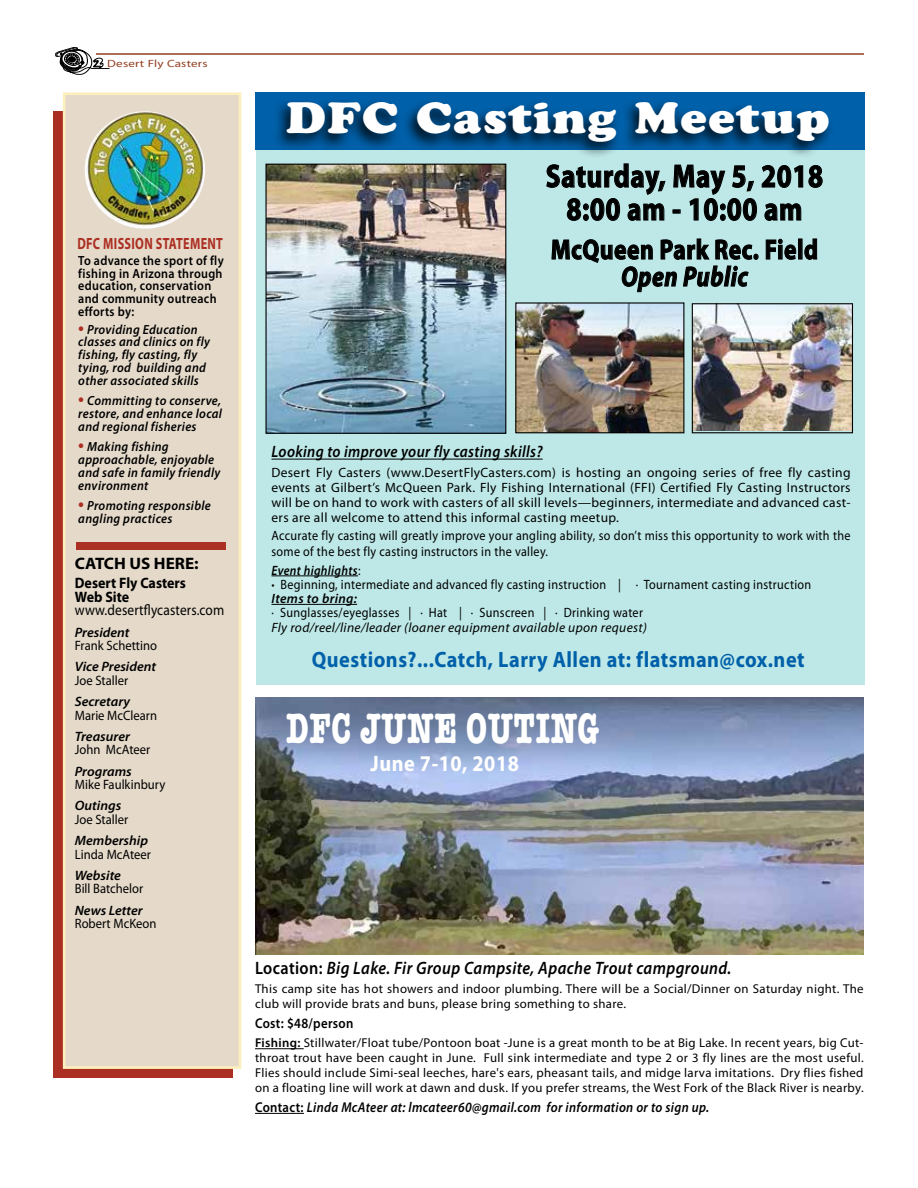
<style>
.page{position:relative;width:918px;height:1188px;background:#fff}
.page>*{position:absolute;margin:0;border:0;box-sizing:border-box;transform-origin:0 0}
.t1{font:700 43.95px "American Typewriter";letter-spacing:.025em;color:#fff;scale:.69 1}
.t2{font:43.35px "Cooper Black Std";letter-spacing:.035em;color:#fff;scale:1.09 1}
.t3{font:700 32.7px/33px "Myriad Pro";letter-spacing:.025em;color:#000;text-align:center;scale:.83 1}
.t4{font:700 28.35px "Myriad Pro";letter-spacing:.025em;color:#000;scale:.83 1}
.t5{font:italic 700 28.35px "Myriad Pro";letter-spacing:.025em;color:#000;scale:.83 1}
.t6{font:700 22.5px "Myriad Pro";letter-spacing:.025em;color:#fff;scale:.9 1}
.t7{font:700 22.35px "Myriad Pro";letter-spacing:.025em;color:#0060a9;scale:.91 1}
.t8{font:italic 600 18px "Myriad Pro";letter-spacing:.025em;color:#000;scale:.9 1}
.t9{font:700 16.65px "Myriad Pro";color:#000}
.t10{font:italic 600 16.5px "Myriad Pro";letter-spacing:.025em;color:#000;scale:.9 1}
.t11{font:700 16.35px "Myriad Pro";letter-spacing:.025em;color:#ac2f23;scale:.75 1}
.t12{font:15.15px "Myriad Pro";letter-spacing:.01em;color:#000;scale:.89 1}
.t13{font:700 15.15px/13.6px "Myriad Pro";color:#000;scale:.93 1}
.t14{font:italic 600 14.25px "Myriad Pro";letter-spacing:.025em;color:#000;scale:.9 1}
.t15{font:600 14.25px "Myriad Pro";letter-spacing:.025em;color:#000;scale:.9 1}
.t16{font:13.65px "Myriad Pro";color:#000;scale:.93 1}
.t17{font:italic 600 13.65px "Myriad Pro";color:#000}
.t18{font:13.5px/14.2px "Myriad Pro";letter-spacing:.025em;color:#000;scale:.9 1}
.t19{font:13.5px/15px "Myriad Pro";letter-spacing:.025em;color:#000;text-align:justify}
.t20{font:italic 13.5px "Myriad Pro";letter-spacing:.025em;color:#000}
.t21{font:italic 600 13.35px/12.9px "Myriad Pro";letter-spacing:.025em;color:#000;scale:.94 1}
.t22{font:600 13.35px/12.9px "Myriad Pro";letter-spacing:.025em;color:#000;scale:.91 1}
.t23{font:12.9px/15px "Myriad Pro";letter-spacing:.025em;color:#000}
.t24{font:10.5px "Myriad Pro";letter-spacing:.015em;color:#933f22;scale:1.25 1}
.s1{font-size:19.95px;color:#ac2f23}
.s2{font-weight:600;font-style:italic}
.s3{font-weight:700}
.s4{font-style:normal}
.s5{font-weight:600}
</style>
<div class="page">
<svg style="left:55px;top:47px;width:55px;height:28px"></svg>
<hr style="left:96px;top:53px;width:768px;height:2px;background:#933f22">
<div style="left:53px;top:111px;width:180px;height:967px;background:#ac2f23"></div>
<div style="left:63px;top:92px;width:178px;height:977px;background:#e5daca;border:3px solid #fbf0bc"></div>
<img style="left:85px;top:111px;width:120px;height:118px">
<div style="left:76px;top:542px;width:150px;height:8px;background:#ac2f23"></div>
<div style="left:256px;top:134px;width:608px;height:551px;background:#bde8e7"></div>
<img style="left:267px;top:166px;width:237px;height:266px">
<div style="left:265px;top:164px;width:241px;height:270px;border:1px solid #000"></div>
<div style="left:255px;top:92px;width:609px;height:58px;background:#0060a9"></div>
<div style="left:271px;top:98px;width:564px;height:61px;background:#000;opacity:.85"></div>
<svg style="left:809px;top:165px;width:13px;height:23px"></svg>
<svg style="left:547px;top:164px;width:118px;height:57px"></svg>
<svg style="left:673px;top:147px;width:130px;height:74px"></svg>
<svg style="left:766px;top:239px;width:30px;height:21px"></svg>
<div style="left:798px;top:239px;width:4px;height:20px;border:1px solid #000"></div>
<svg style="left:805px;top:239px;width:12px;height:21px"></svg>
<svg style="left:552px;top:239px;width:206px;height:53px"></svg>
<img style="left:517px;top:304px;width:165px;height:127px">
<div style="left:515px;top:302px;width:169px;height:131px;border:1px solid #000"></div>
<img style="left:694px;top:305px;width:157px;height:126px">
<div style="left:692px;top:303px;width:161px;height:130px;border:1px solid #000"></div>
<hr style="left:271px;top:459px;width:272px;height:1px;background:#000">
<hr style="left:271px;top:576px;width:87px;height:1px;background:#000">
<hr style="left:271px;top:604px;width:86px;height:1px;background:#000">
<hr style="left:255px;top:1048px;width:49px;height:1px;background:#000">
<hr style="left:255px;top:1113px;width:49px;height:1px;background:#000">
<img style="left:255px;top:698px;width:609px;height:256px">
<p class="t24" style="left:107px;top:57px;width:82px">Desert Fly Casters</p>
<p class="t11" style="left:77px;top:233px;width:196px">DFC MISSION STATEMENT</p>
<p class="t22" style="left:78px;top:254px;width:161px">To advance the sport of fly fishing in Arizona through education, conservation and community outreach efforts by:</p>
<p class="t21" style="left:78px;top:322px;width:142px"><span class="s1">•</span> Providing Education classes and clinics on fly fishing, fly casting, fly tying, rod building and other associated skills</p>
<p class="t21" style="left:78px;top:394px;width:154px;text-align:justify"><span class="s1">•</span> Committing to conserve, restore, and enhance local and regional fisheries</p>
<p class="t21" style="left:78px;top:440px;width:153px"><span class="s1">•</span> Making fishing approachable, enjoyable and safe in family friendly environment</p>
<p class="t21" style="left:78px;top:499px;width:143px"><span class="s1">•</span> Promoting responsible angling practices</p>
<p class="t9" style="left:75px;top:552px;width:125px">CATCH US HERE:</p>
<p class="t13" style="left:75px;top:576px;width:121px">Desert Fly Casters<br>Web Site</p>
<p class="t12" style="left:75px;top:601px;width:169px">www.desertflycasters.com</p>
<p class="t17" style="left:75px;top:623px;width:56px">President</p>
<p class="t16" style="left:75px;top:637px;width:90px">Frank Schettino</p>
<p class="t17" style="left:75px;top:658px;width:83px">Vice President</p>
<p class="t16" style="left:75px;top:672px;width:59px">Joe Staller</p>
<p class="t17" style="left:75px;top:693px;width:57px">Secretary</p>
<p class="t16" style="left:75px;top:707px;width:90px">Marie McClearn</p>
<p class="t17" style="left:75px;top:728px;width:57px">Treasurer</p>
<p class="t16" style="left:75px;top:741px;width:83px">John McAteer</p>
<p class="t17" style="left:75px;top:762px;width:58px">Programs</p>
<p class="t16" style="left:75px;top:776px;width:99px">Mike Faulkinbury</p>
<p class="t17" style="left:75px;top:797px;width:48px">Outings</p>
<p class="t16" style="left:75px;top:811px;width:59px">Joe Staller</p>
<p class="t17" style="left:75px;top:832px;width:75px">Membership</p>
<p class="t16" style="left:75px;top:846px;width:83px">Linda McAteer</p>
<p class="t17" style="left:75px;top:867px;width:48px">Website</p>
<p class="t16" style="left:75px;top:880px;width:75px">Bill Batchelor</p>
<p class="t17" style="left:75px;top:901px;width:70px">News Letter</p>
<p class="t16" style="left:75px;top:915px;width:89px">Robert McKeon</p>
<h2 class="t2" style="left:286px;top:92px;width:500px">DFC Casting Meetup</h2>
<h3 class="t3" style="left:546px;top:158px;width:335px">Saturday, May 5, 2018<br>8:00 am - 10:00 am</h3>
<h3 class="t4" style="left:551px;top:231px;width:323px">McQueen Park Rec. Field</h3>
<h3 class="t5" style="left:621px;top:258px;width:154px">Open Public</h3>
<p class="t10" style="left:271px;top:441px;width:303px">Looking to improve your fly casting skills?</p>
<p class="t19" style="left:271px;top:465px;width:581px">Desert Fly Casters (www.DesertFlyCasters.com) is hosting an ongoing series of free fly casting events at Gilbert’s McQueen Park. Fly Fishing International (FFI) Certified Fly Casting Instructors will be on hand to work with casters of all skill levels—beginners, intermediate and advanced cast&shy;ers are all welcome to attend this informal casting meetup.</p>
<p class="t18" style="left:271px;top:527px;width:645px;line-height:15.6px">Accurate fly casting will greatly improve your angling ability, so don’t miss this opportunity to work with the some of the best fly casting instructors in the valley.</p>
<p class="t18" style="left:271px;top:563px;width:601px"><span class="s2">Event highlights</span>:<br><span class="s3">·</span> Beginning, intermediate and advanced fly casting instruction | · Tournament casting instruction<br><span class="s2">Items to bring:</span></p>
<p class="t18" style="left:271px;top:605px;width:414px">· Sunglasses/eyeglasses | · Hat | · Sunscreen | · Drinking water</p>
<p class="t20" style="left:271px;top:619px;width:377px">Fly rod/reel/line/leader (loaner equipment available upon request)</p>
<h3 class="t7" style="left:312px;top:645px;width:543px">Questions?...Catch, Larry Allen at: flatsman@cox.net</h3>
<h1 class="t1" style="left:286px;top:690px;width:455px">DFC JUNE OUTING</h1>
<h3 class="t6" style="left:371px;top:748px;width:166px">June 7-10, 2018</h3>
<h3 class="t8" style="left:255px;top:956px;width:531px"><span class="s4">Location:</span> Big Lake. Fir Group Campsite, Apache Trout campground.</h3>
<p class="t23" style="left:255px;top:981px;width:610px">This camp site has hot showers and indoor plumbing. There will be a Social/Dinner on Saturday night. The club will provide brats and buns, please bring something to share.</p>
<p class="t15" style="left:255px;top:1014px;width:111px">Cost: $48/person</p>
<p class="t23" style="left:255px;top:1035px;width:610px;text-align:justify"><span class="s5">Fishing:</span> Stillwater/Float tube/Pontoon boat -June is a great month to be at Big Lake. In recent years, big Cut&shy;throat trout have been caught in June. Full sink intermediate and type 2 or 3 fly lines are the most useful.<br>Flies should include Simi-seal leeches, hare's ears, pheasant tails, and midge larva imitations. Dry flies fished on a floating line will work at dawn and dusk. If you prefer streams, the West Fork of the Black River is nearby.</p>
<p class="t14" style="left:255px;top:1098px;width:506px"><span class="s4">Contact:</span> Linda McAteer at: lmcateer60@gmail.com for information or to sign up.</p>
</div>
